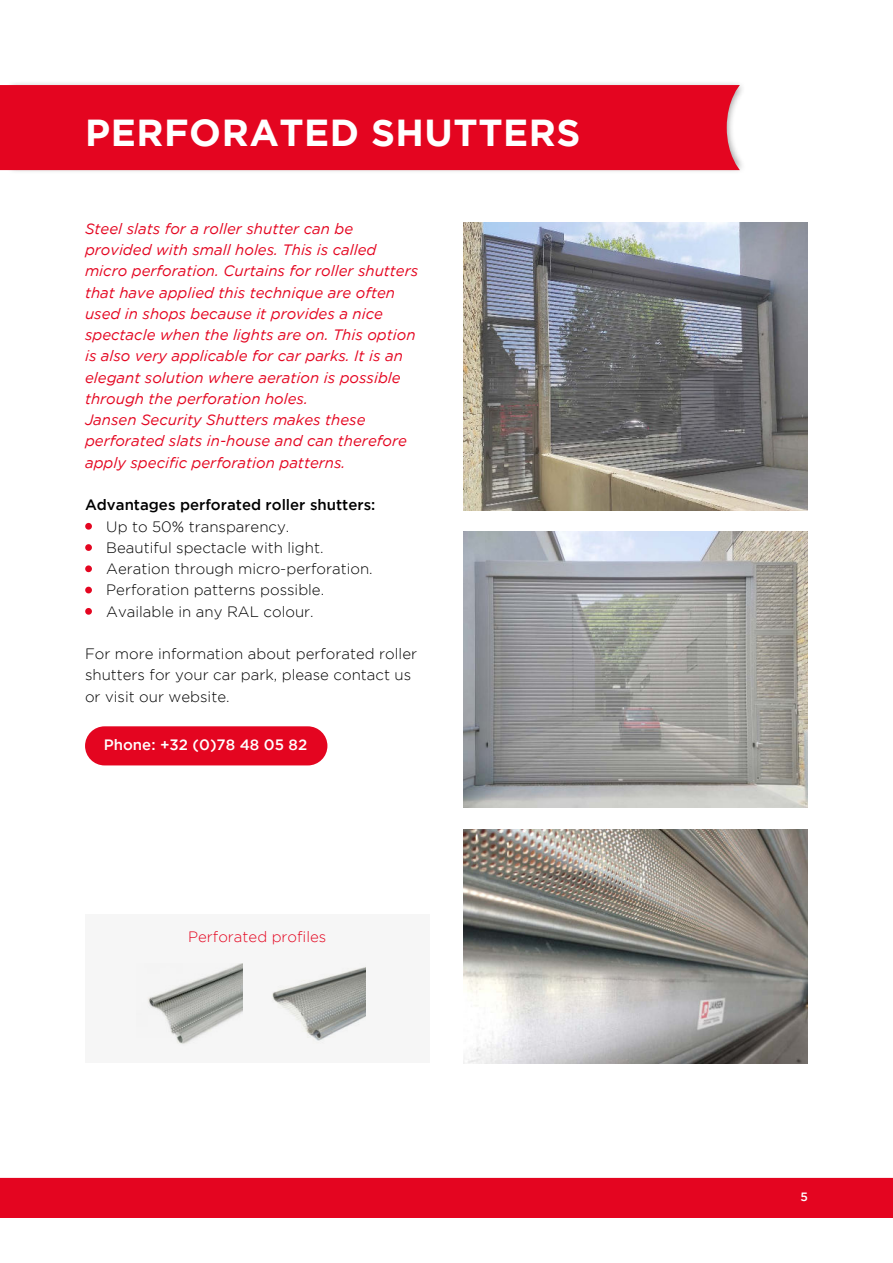
<style>
.page{position:relative;width:893px;height:1263px;background:#fff}
.page>*{position:absolute;margin:0;border:0;box-sizing:border-box;transform-origin:0 0}
.t1{font:700 37.5px "Gotham";letter-spacing:.015em;color:#fff}
.t2{font:italic 15px/21.3px "Gotham";color:#e40520}
.t3{font:300 15px/21.3px "Gotham";color:#000}
.t4{font:500 15px "Gotham";color:#000}
.t5{font:500 15px "Gotham";color:#fff}
.t6{font:300 15px "Gotham";color:#e40520}
.t7{font:500 12px "Gotham";color:#fff}
.s1{color:#e40520}
</style>
<div class="page">
<div style="left:5px;top:81px;width:742px;height:94px;background:#000;opacity:.4"></div>
<div style="left:0;top:85px;width:740px;height:85px;background:#e40520"></div>
<div style="left:0;top:1178px;width:893px;height:40px;background:#e40520"></div>
<img style="left:463px;top:222px;width:345px;height:288px">
<img style="left:463px;top:531px;width:345px;height:277px">
<img style="left:463px;top:829px;width:345px;height:234px">
<div style="left:85px;top:914px;width:344px;height:149px;background:#f6f6f6"></div>
<img style="left:148px;top:963px;width:94px;height:81px">
<img style="left:272px;top:967px;width:94px;height:74px">
<div style="left:85px;top:726px;width:242px;height:39px;background:#e40520;border-radius:20px"></div>
<h1 class="t1" style="left:85px;top:111px;width:497px">PERFORATED SHUTTERS</h1>
<p class="t2" style="left:85px;top:219px;width:335px">Steel slats for a roller shutter can be provided with small holes. This is called micro perforation. Curtains for roller shutters that have applied this technique are often used in shops because it provides a nice spectacle when the lights are on. This option is also very applicable for car parks. It is an elegant solution where aeration is possible through the perforation holes.<br>Jansen Security Shutters makes these perforated slats in-house and can therefore apply specific perforation patterns.</p>
<p class="t4" style="left:85px;top:499px;width:292px">Advantages perforated roller shutters:</p>
<p class="t3" style="left:85px;top:516px;width:206px"><span class="s1">•</span> Up to 50% transparency.</p>
<p class="t3" style="left:85px;top:537px;width:240px"><span class="s1">•</span> Beautiful spectacle with light.</p>
<p class="t3" style="left:85px;top:559px;width:289px"><span class="s1">•</span> Aeration through micro-perforation.</p>
<p class="t3" style="left:85px;top:580px;width:241px"><span class="s1">•</span> Perforation patterns possible.</p>
<p class="t3" style="left:85px;top:601px;width:230px"><span class="s1">•</span> Available in any RAL colour.</p>
<p class="t3" style="left:85px;top:644px;width:334px">For more information about perforated roller shutters for your car park, please contact us or visit our website.</p>
<p class="t5" style="left:104px;top:739px;width:205px">Phone: +32 (0)78 48 05 82</p>
<p class="t6" style="left:188px;top:929px;width:140px">Perforated profiles</p>
<p class="t7" style="left:800px;top:1192px;width:9px">5</p>
</div>
